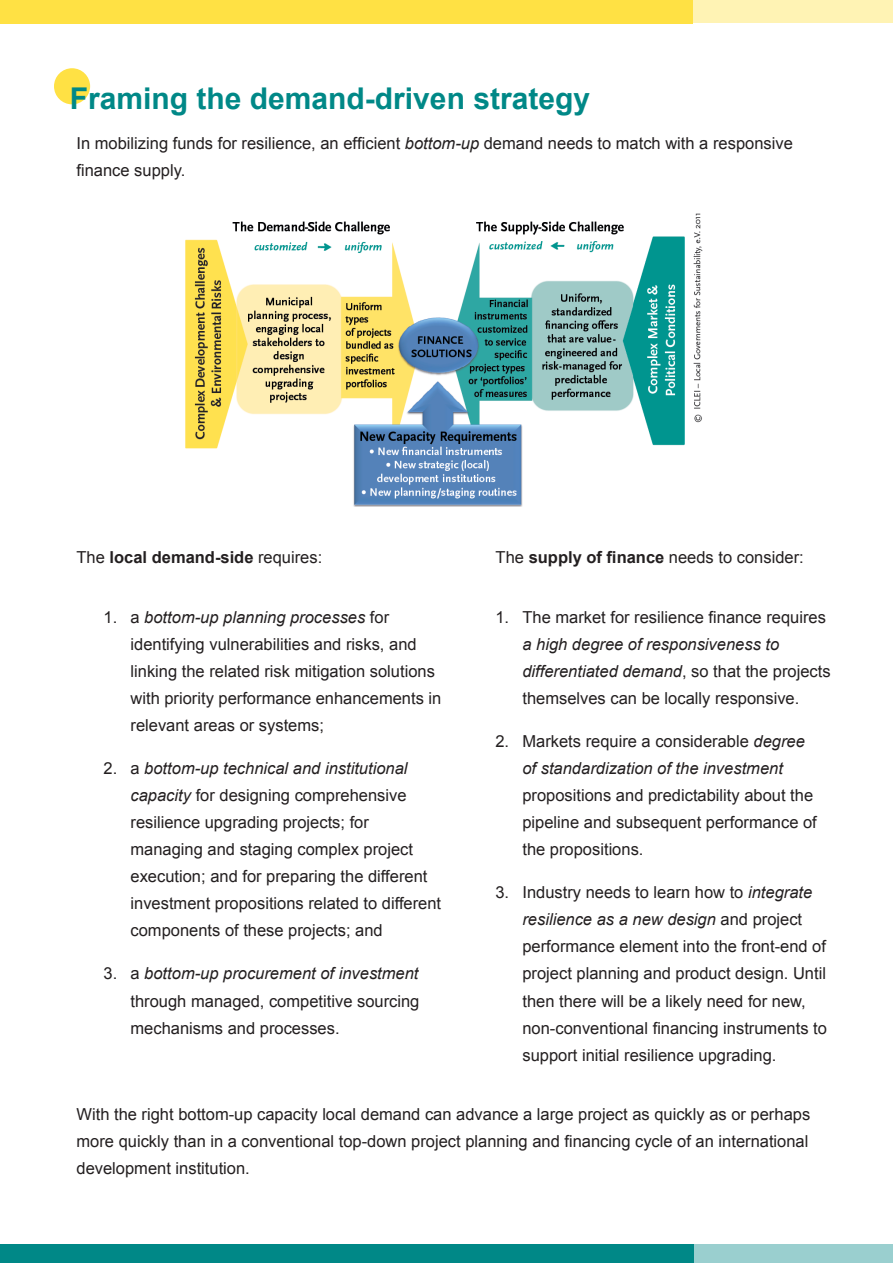
<style>
.page{position:relative;width:893px;height:1263px;background:#fff}
.page>*{position:absolute;margin:0;border:0;box-sizing:border-box;transform-origin:0 0}
.bullet{font:700 30px "Arial";color:#008887}
.Bullet_v2{font:16.5px/27px "Arial";color:#231f20}
.Financing_Resilient{font:16.5px/27px "Arial";color:#231f20}
.Financing_Resilient-2{font:700 16.5px "Arial";color:#231f20}
.s1{font-style:italic}
.s2{font-weight:400}
.s3{font-weight:700}
</style>
<div class="page">
<div style="left:54px;top:68px;width:36px;height:36px;background:#ffe144;border-radius:50%"></div>
<div style="left:693px;top:1244px;width:200px;height:19px;background:#9acfcf"></div>
<div style="left:0;top:1244px;width:693px;height:19px;background:#008887"></div>
<img style="left:185px;top:213px;width:518px;height:294px">
<div style="left:692px;top:0;width:201px;height:23px;background:#fff3b4"></div>
<div style="left:0;top:0;width:692px;height:23px;background:#ffe144"></div>
<p class="bullet" style="left:70px;top:79px;width:522px">Framing the demand-driven strategy</p>
<p class="Financing_Resilient" style="left:77px;top:130px;width:718px">In mobilizing funds for resilience, an efficient <span class="s1">bottom-up</span> demand needs to match with a responsive finance supply.</p>
<p class="Financing_Resilient-2" style="left:77px;top:547px;width:247px"><span class="s2">The</span> local demand-side <span class="s2">requires:</span></p>
<p class="Bullet_v2" style="left:131px;top:604px;width:312px;text-indent:-27px">1. a <span class="s1">bottom-up planning processes</span> for identifying vulnerabilities and risks, and linking the related risk mitigation solutions with priority performance enhancements in relevant areas or systems;</p>
<p class="Bullet_v2" style="left:131px;top:755px;width:312px;text-indent:-27px">2. a <span class="s1">bottom-up technical and institutional capacity</span> for designing comprehensive resilience upgrading projects; for managing and staging complex project execution; and for preparing the different investment propositions related to different components of these projects; and</p>
<p class="Bullet_v2" style="left:131px;top:960px;width:290px;text-align:justify;text-indent:-27px">3. a <span class="s1">bottom-up procurement of investment </span>through managed, competitive sourcing mechanisms and processes.</p>
<p class="Financing_Resilient" style="left:496px;top:544px;width:310px">The <span class="s3">supply of finance</span> needs to consider:</p>
<p class="Bullet_v2" style="left:522px;top:604px;width:310px;text-indent:-27px">1. The market for resilience finance requires <span class="s1">a high degree of responsiveness to differentiated demand</span>, so that the projects themselves can be locally responsive.</p>
<p class="Bullet_v2" style="left:522px;top:728px;width:296px;text-indent:-27px">2. Markets require a considerable <span class="s1">degree of standardization of the investment </span>propositions and predictability about the pipeline and subsequent performance of the propositions.</p>
<p class="Bullet_v2" style="left:522px;top:879px;width:306px;text-indent:-27px">3. Industry needs to learn how to <span class="s1">integrate resilience as a new design</span> and project performance element into the front-end of project planning and product design. Until then there will be a likely need for new, non-conventional financing instruments to support initial resilience upgrading.</p>
<p class="Financing_Resilient" style="left:77px;top:1101px;width:735px;text-align:justify">With the right bottom-up capacity local demand can advance a large project as quickly as or perhaps more quickly than in a conventional top-down project planning and financing cycle of an international development institution.</p>
</div>
